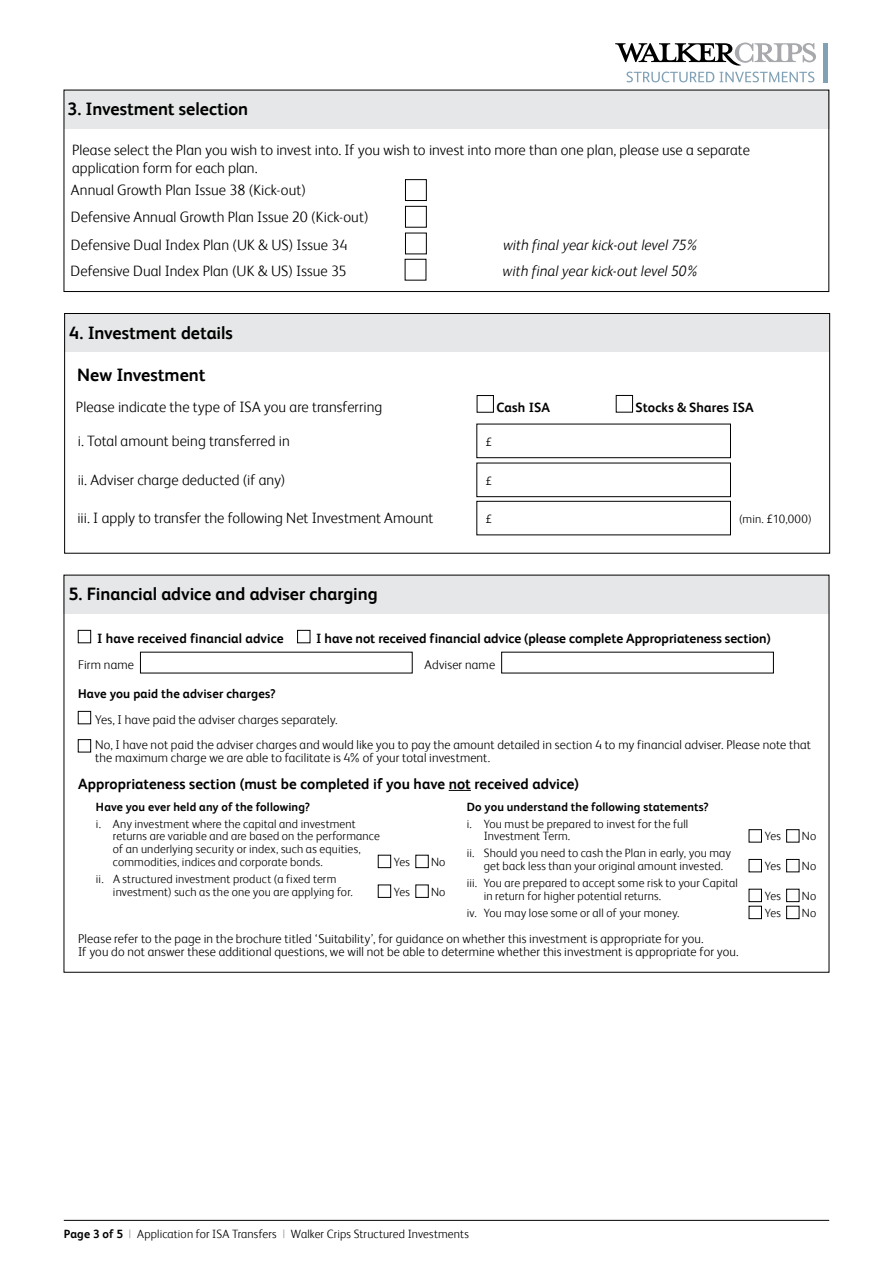
<style>
.page{position:relative;width:893px;height:1263px;background:#fff}
.page>*{position:absolute;margin:0;border:0;box-sizing:border-box;transform-origin:0 0}
.t1{font:700 18px "FS Albert";letter-spacing:-.005em;color:#000}
.t2{font:300 15px/27.2px "FS Albert";letter-spacing:.005em;color:#000}
.t3{font:700 15px "FS Albert";letter-spacing:.005em;color:#000}
.t4{font:italic 300 15px "FS Albert";color:#000}
.t5{font:700 13.5px "FS Albert";color:#000}
.t6{font:300 12.75px/25.2px "FS Albert";letter-spacing:.01em;color:#000}
.t7{font:700 12.75px "FS Albert";letter-spacing:.01em;color:#000}
.t8{font:300 12px/12.8px "FS Albert";letter-spacing:.01em;color:#000}
.t9{font:700 12px "FS Albert";letter-spacing:.01em;color:#000}
.t10{font:300 12px "Frutiger";color:#000}
.s1{font-family:"Frutiger"}
.s2{font-weight:700}
.s3{color:#939598}
</style>
<div class="page">
<div style="left:378px;top:855px;width:13px;height:13px;border:1px solid #000"></div>
<div style="left:416px;top:855px;width:12px;height:13px;border:1px solid #000"></div>
<div style="left:378px;top:885px;width:13px;height:12px;border:1px solid #000"></div>
<div style="left:749px;top:829px;width:13px;height:13px;border:1px solid #000"></div>
<div style="left:786px;top:829px;width:13px;height:13px;border:1px solid #000"></div>
<div style="left:749px;top:859px;width:13px;height:13px;border:1px solid #000"></div>
<div style="left:786px;top:859px;width:13px;height:13px;border:1px solid #000"></div>
<div style="left:749px;top:889px;width:13px;height:13px;border:1px solid #000"></div>
<div style="left:786px;top:889px;width:13px;height:13px;border:1px solid #000"></div>
<div style="left:749px;top:906px;width:13px;height:13px;border:1px solid #000"></div>
<div style="left:786px;top:906px;width:13px;height:13px;border:1px solid #000"></div>
<svg style="left:449px;top:790px;width:22px;height:1px"></svg>
<div style="left:616px;top:395px;width:17px;height:17px;border:1px solid #000"></div>
<div style="left:477px;top:395px;width:17px;height:17px;border:1px solid #000"></div>
<div style="left:405px;top:179px;width:22px;height:22px;border:1px solid #000"></div>
<div style="left:405px;top:206px;width:22px;height:21px;border:1px solid #000"></div>
<div style="left:405px;top:233px;width:22px;height:21px;border:1px solid #000"></div>
<hr style="left:64px;top:1220px;width:765px;height:1px;background:#000">
<svg style="left:615px;top:43px;width:201px;height:23px"></svg>
<svg style="left:626px;top:72px;width:188px;height:10px"></svg>
<div style="left:823px;top:43px;width:5px;height:39px;background:#80a1b6"></div>
<div style="left:65px;top:313px;width:765px;height:39px;background:#e6e7e8"></div>
<div style="left:65px;top:90px;width:765px;height:38px;background:#e6e7e8"></div>
<div style="left:477px;top:501px;width:254px;height:34px;border:1px solid #000"></div>
<div style="left:477px;top:463px;width:254px;height:34px;border:1px solid #000"></div>
<div style="left:477px;top:424px;width:254px;height:34px;border:1px solid #000"></div>
<div style="left:64px;top:575px;width:765px;height:38px;background:#e6e7e8"></div>
<div style="left:78px;top:630px;width:13px;height:13px;border:1px solid #000"></div>
<div style="left:297px;top:630px;width:13px;height:13px;border:1px solid #000"></div>
<div style="left:78px;top:711px;width:13px;height:13px;border:1px solid #000"></div>
<div style="left:78px;top:739px;width:13px;height:13px;border:1px solid #000"></div>
<div style="left:64px;top:313px;width:766px;height:240px;border:1px solid #000"></div>
<div style="left:405px;top:259px;width:21px;height:21px;border:1px solid #000"></div>
<div style="left:64px;top:90px;width:765px;height:202px;border:1px solid #000"></div>
<h1 class="t1" style="left:68px;top:99px;width:182px">3. Investment selection</h1>
<p class="t2" style="left:72px;top:141px;width:679px;line-height:18px">Please select the Plan you wish to invest into. If you wish to invest into more than one plan, please use a separate application form for each plan.</p>
<p class="t2" style="left:71px;top:177px;width:299px">Annual Growth Plan Issue 38 (Kick-out)<br>Defensive Annual Growth Plan Issue 20 (Kick-out)<br>Defensive Dual Index Plan (UK &amp; US) Issue 34</p>
<p class="t4" style="left:503px;top:236px;width:198px">with final year kick-out level 75%</p>
<p class="t2" style="left:71px;top:257px;width:277px">Defensive Dual Index Plan (UK &amp; US) Issue 35</p>
<p class="t4" style="left:503px;top:262px;width:198px">with final year kick-out level 50%</p>
<h1 class="t1" style="left:69px;top:322px;width:165px">4. Investment details</h1>
<h1 class="t1" style="left:77px;top:364px;width:130px">New Investment</h1>
<p class="t2" style="left:76px;top:393px;width:308px">Please indicate the type of ISA you are transferring</p>
<p class="t5" style="left:496px;top:400px;width:55px">Cash ISA</p>
<p class="t5" style="left:636px;top:400px;width:120px">Stocks &amp; Shares ISA</p>
<p class="t2" style="left:78px;top:427px;width:214px">i. Total amount being transferred in</p>
<p class="t10" style="left:485px;top:435px;width:8px">£</p>
<p class="t2" style="left:78px;top:466px;width:209px">ii. Adviser charge deducted (if any)</p>
<p class="t10" style="left:485px;top:474px;width:8px">£</p>
<p class="t2" style="left:77px;top:505px;width:357px">iii. I apply to transfer the following Net Investment Amount</p>
<p class="t10" style="left:485px;top:512px;width:8px">£</p>
<p class="t8" style="left:739px;top:512px;width:74px">(min. <span class="s1">£</span>10,000)</p>
<h1 class="t1" style="left:69px;top:584px;width:311px">5. Financial advice and adviser charging</h1>
<p class="t5" style="left:97px;top:630px;width:188px">I have received financial advice</p>
<p class="t5" style="left:316px;top:630px;width:456px">I have not received financial advice (please complete Appropriateness section)</p>
<p class="t6" style="left:78px;top:652px;width:57px">Firm name</p>
<p class="t6" style="left:425px;top:652px;width:72px">Adviser name</p>
<p class="t7" style="left:78px;top:687px;width:199px">Have you paid the adviser charges?</p>
<p class="t6" style="left:95px;top:707px;width:717px">Yes, I have paid the adviser charges separately.<br>No, I have not paid the adviser charges and would like you to pay the amount detailed in section 4 to my financial adviser. Please note that</p>
<p class="t6" style="left:95px;top:745px;width:397px">the maximum charge we are able to facilitate is 4% of your total investment.</p>
<p class="t3" style="left:78px;top:775px;width:502px">Appropriateness section (must be completed if you have not received advice)</p>
<p class="t9" style="left:96px;top:799px;width:216px">Have you ever held any of the following?</p>
<p class="t8" style="left:113px;top:817px;width:268px;text-indent:-17px">i. Any investment where the capital and investment returns are variable and are based on the performance of an underlying security or index, such as equities, commodities, indices and corporate bonds.</p>
<p class="t8" style="left:113px;top:872px;width:241px;text-indent:-17px">ii. A structured investment product (a fixed term investment) such as the one you are applying for.</p>
<p class="t8" style="left:394px;top:855px;width:18px">Yes</p>
<p class="t8" style="left:431px;top:855px;width:16px">No</p>
<p class="t8" style="left:394px;top:885px;width:18px">Yes</p>
<p class="t8" style="left:431px;top:885px;width:16px">No</p>
<p class="t9" style="left:467px;top:799px;width:244px">Do you understand the following statements?</p>
<p class="t8" style="left:484px;top:817px;width:206px;text-indent:-17px">i. You must be prepared to invest for the full<br>Investment Term.</p>
<p class="t8" style="left:484px;top:847px;width:249px;text-indent:-17px">ii. Should you need to cash the Plan in early, you may get back less than your original amount invested.</p>
<p class="t8" style="left:484px;top:876px;width:256px;text-indent:-17px">iii. You are prepared to accept some risk to your Capital in return for higher potential returns.</p>
<p class="t8" style="left:765px;top:830px;width:18px">Yes</p>
<p class="t8" style="left:802px;top:830px;width:16px">No</p>
<p class="t8" style="left:765px;top:859px;width:18px">Yes</p>
<p class="t8" style="left:802px;top:859px;width:16px">No</p>
<p class="t8" style="left:765px;top:889px;width:18px">Yes</p>
<p class="t8" style="left:802px;top:889px;width:16px">No</p>
<p class="t8" style="left:467px;top:906px;width:214px">iv. You may lose some or all of your money.</p>
<p class="t8" style="left:765px;top:906px;width:18px">Yes</p>
<p class="t8" style="left:802px;top:906px;width:16px">No</p>
<p class="t6" style="left:78px;top:931px;width:662px;line-height:13.5px">Please refer to the page in the brochure titled ‘Suitability’, for guidance on whether this investment is appropriate for you.<br>If you do not answer these additional questions, we will not be able to determine whether this investment is appropriate for you.</p>
<p class="t8" style="left:64px;top:1227px;width:407px"><span class="s2">Page 3 of 5</span> <span class="s3">|</span> Application for ISA Transfers <span class="s3">|</span> Walker Crips Structured Investments</p>
</div>
